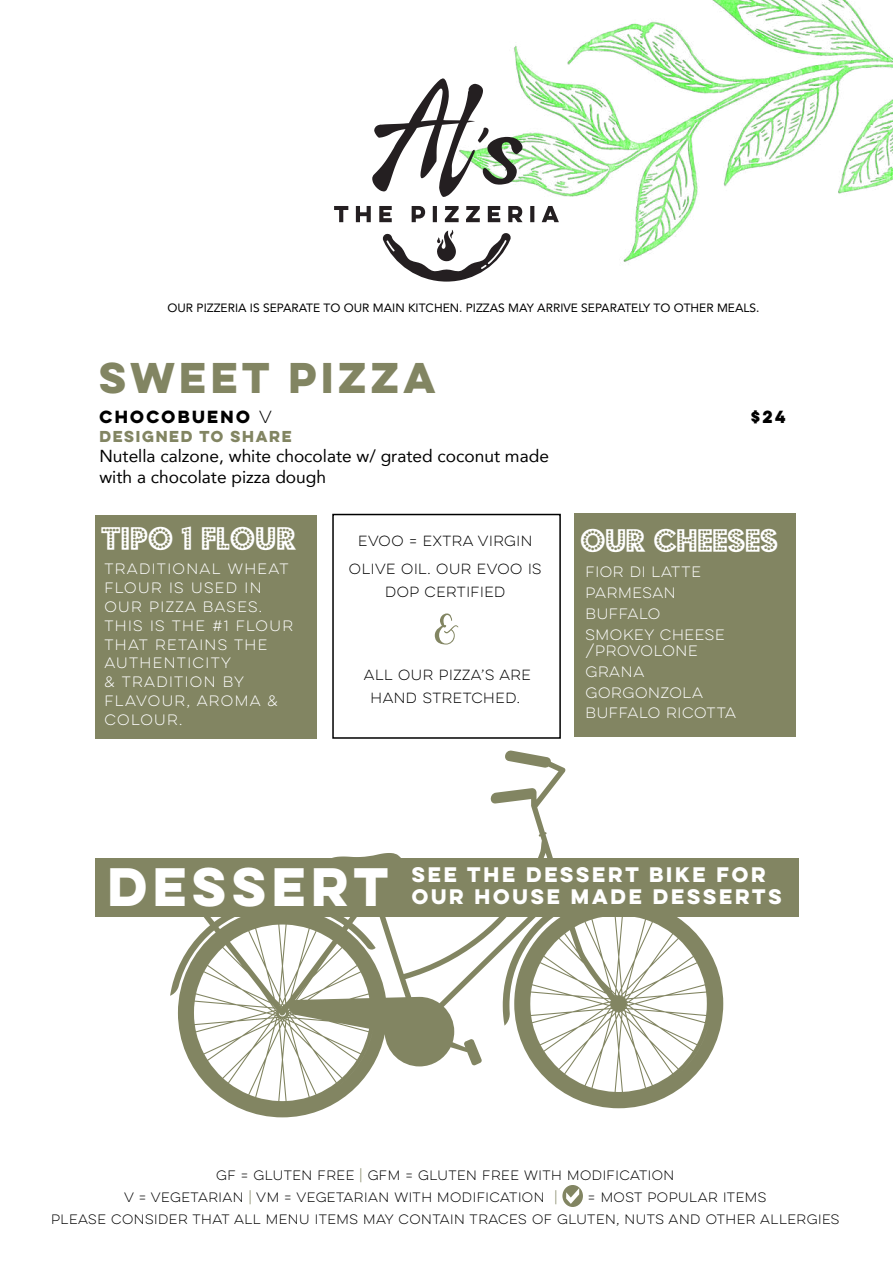
<style>
.page{position:relative;width:893px;height:1263px;background:#fff}
.page>*{position:absolute;margin:0;border:0;box-sizing:border-box;transform-origin:0 0}
.t1{font:700 48.45px "Lulo Clean One";letter-spacing:-.11em;color:#fff}
.t2{font:700 38.55px "Lulo Clean One";letter-spacing:-.11em;color:#828562}
.t3{font:27.6px "Budmo Jiggler";letter-spacing:-.03em;color:#fff}
.t4{font:27.6px "Budmo Jiggler";letter-spacing:-.01em;color:#fff}
.t5{font:700 18.9px/22.6px "Lulo Clean One";letter-spacing:-.08em;color:#fff}
.t6{font:17.4px/20.9px "Avenir";color:#000}
.t7{font:700 15.75px "Lulo Clean One";letter-spacing:-.08em;color:#000}
.t8{font:700 14.1px "Lulo Clean One";letter-spacing:-.11em;color:#828562}
.t9{font:13.5px/18.9px "Lulo Clean One";letter-spacing:-.11em;color:#fff}
.t10{font:13.5px/20.7px "Lulo Clean One";letter-spacing:-.15em;color:#fff}
.t11{font:13.2px/23.1px "Lulo Clean One";letter-spacing:-.16em;color:#000;text-align:center}
.t12{font:12.15px/21.8px "Lulo Clean One";letter-spacing:-.16em;color:#000}
.t13{font:12px "Avenir";color:#000}
.s1{font-weight:400}
.s2{color:#828562}
</style>
<div class="page">
<svg style="left:170px;top:750px;width:553px;height:367px"></svg>
<img style="left:448px;top:0;width:445px;height:262px">
<svg style="left:334px;top:206px;width:225px;height:16px"></svg>
<svg style="left:382px;top:230px;width:129px;height:52px"></svg>
<svg style="left:372px;top:78px;width:151px;height:119px"></svg>
<div style="left:575px;top:513px;width:221px;height:224px;background:#828562"></div>
<div style="left:332px;top:514px;width:229px;height:225px;border:2px solid #000"></div>
<svg style="left:435px;top:613px;width:24px;height:31px"></svg>
<div style="left:95px;top:515px;width:222px;height:224px;background:#828562"></div>
<div style="left:95px;top:858px;width:703px;height:59px;background:#828562"></div>
<svg style="left:562px;top:1185px;width:21px;height:22px"></svg>
<p class="t13" style="left:167px;top:298px;width:594px">OUR PIZZERIA IS SEPARATE TO OUR MAIN KITCHEN. PIZZAS MAY ARRIVE SEPARATELY TO OTHER MEALS.</p>
<h2 class="t2" style="left:99px;top:348px;width:346px">SWEET PIZZA</h2>
<p class="t7" style="left:99px;top:404px;width:177px">CHOCOBUENO <span class="s1">V</span></p>
<p class="t7" style="left:751px;top:404px;width:40px">$24</p>
<p class="t8" style="left:99px;top:425px;width:197px">DESIGNED TO SHARE</p>
<h3 class="t6" style="left:99px;top:445px;width:451px">Nutella calzone, white chocolate w/ grated coconut made with a chocolate pizza dough</h3>
<h3 class="t4" style="left:101px;top:522px;width:198px">TIPO 1 FLOUR</h3>
<p class="t9" style="left:104px;top:559px;width:193px">TRADITIONAL WHEAT<br>FLOUR IS USED IN<br>OUR PIZZA BASES.<br>THIS IS THE #1 FLOUR<br>THAT RETAINS THE<br>AUTHENTICITY<br>&amp; TRADITION BY<br>FLAVOUR, AROMA &amp;<br>COLOUR.</p>
<p class="t11" style="left:358px;top:529px;width:178px">EVOO = EXTRA VIRGIN</p>
<h3 class="t3" style="left:580px;top:525px;width:200px">OUR CHEESES</h3>
<p class="t11" style="left:349px;top:557px;width:197px">OLIVE OIL. OUR EVOO IS<br>DOP CERTIFIED</p>
<p class="t10" style="left:585px;top:562px;width:143px">FIOR DI LATTE<br>PARMESAN<br>BUFFALO<br>SMOKEY CHEESE</p>
<p class="t10" style="left:585px;top:640px;width:155px">/PROVOLONE<br>GRANA<br>GORGONZOLA<br>BUFFALO RICOTTA</p>
<p class="t11" style="left:364px;top:663px;width:171px">ALL OUR PIZZA’S ARE<br>HAND STRETCHED.</p>
<h1 class="t1" style="left:107px;top:849px;width:293px">DESSERT</h1>
<h3 class="t5" style="left:412px;top:862px;width:376px">SEE THE DESSERT BIKE FOR<br>OUR HOUSE MADE DESSERTS</h3>
<p class="t12" style="left:124px;top:1164px;width:554px;text-indent:92px">GF = GLUTEN FREE <span class="s2">|</span> GFM = GLUTEN FREE WITH MODIFICATION<br>V = VEGETARIAN <span class="s2">|</span> VM = VEGETARIAN WITH MODIFICATION <span class="s2">|</span></p>
<p class="t12" style="left:51px;top:1185px;width:792px;line-height:22.8px;text-indent:537px">= MOST POPULAR ITEMS<br>PLEASE CONSIDER THAT ALL MENU ITEMS MAY CONTAIN TRACES OF GLUTEN, NUTS AND OTHER ALLERGIES</p>
</div>
